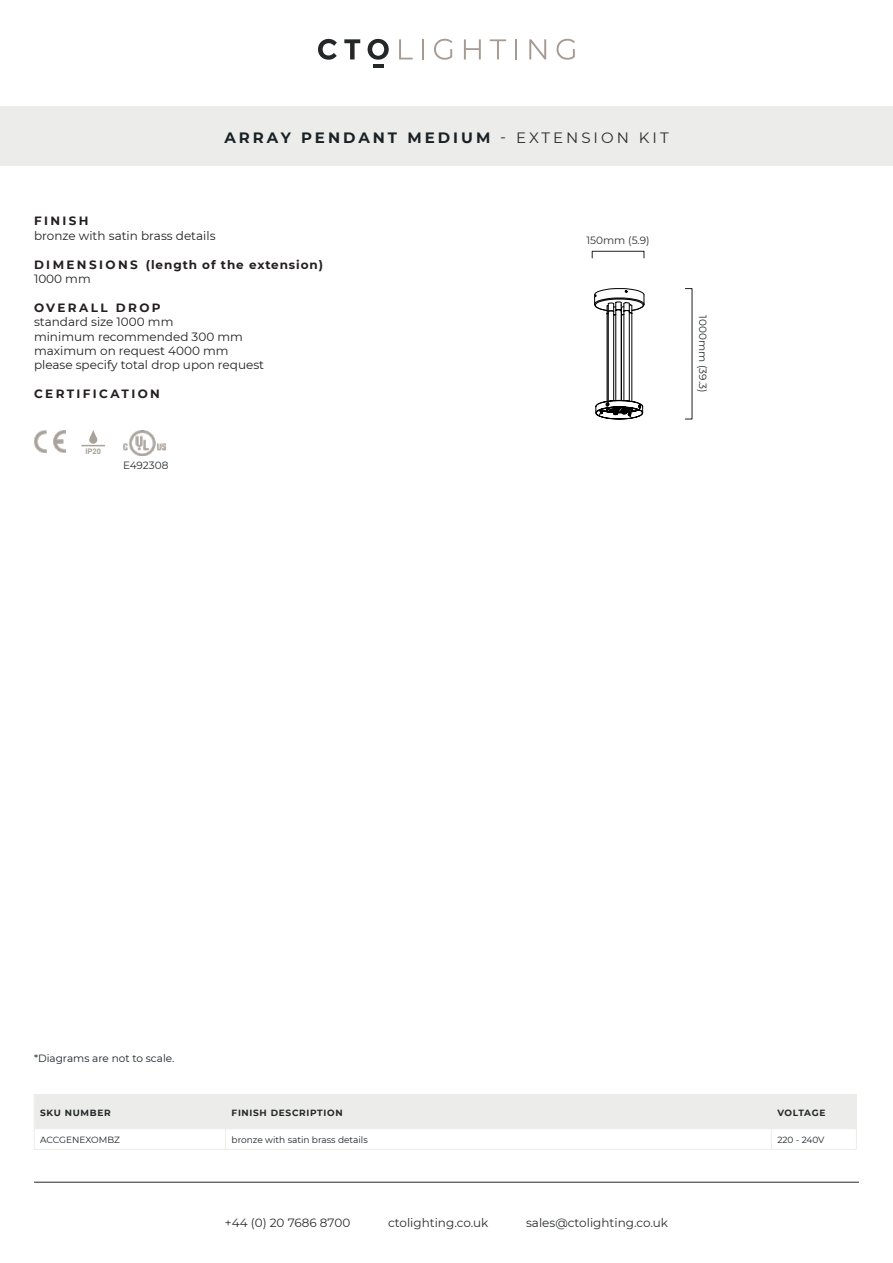
<style>
.page{position:relative;width:893px;height:1263px;background:#fff}
.page>*{position:absolute;margin:0;border:0;box-sizing:border-box;transform-origin:0 0}
.t1{font:700 15px "Montserrat";letter-spacing:.2em;color:#1a2226}
.t2{font:12px/14.4px "Montserrat";color:#231f20}
.t3{font:12px "Montserrat";color:#2a2c2e}
.t4{font:700 12px "Montserrat";letter-spacing:.075em;color:#231f20}
.t5{font:700 12px "Montserrat";letter-spacing:.195em;color:#231f20}
.t6{font:10.5px "Montserrat";color:#2a2c2e}
.t7{font:10.5px "Montserrat";color:#1a2226}
.t8{font:9px "Montserrat";color:#1a2226}
.t9{font:700 9px "Montserrat";letter-spacing:.075em;color:#242728}
.t10{font:700 7.65px "Arial";color:#a9a29a}
.s1{font-weight:400;color:#2a2c2e}
</style>
<div class="page">
<hr style="left:34px;top:1182px;width:825px;height:1px;background:#242728">
<hr style="left:373px;top:64px;width:11px;height:4px;background:#242728">
<svg style="left:318px;top:39px;width:19px;height:21px"></svg>
<svg style="left:344px;top:39px;width:16px;height:20px"></svg>
<svg style="left:368px;top:39px;width:21px;height:21px"></svg>
<hr style="left:422px;top:39px;width:2px;height:20px;background:#a79a93">
<svg style="left:434px;top:39px;width:18px;height:21px"></svg>
<svg style="left:464px;top:39px;width:17px;height:20px"></svg>
<svg style="left:490px;top:39px;width:16px;height:20px"></svg>
<hr style="left:515px;top:39px;width:2px;height:20px;background:#a79a93">
<svg style="left:529px;top:39px;width:17px;height:20px"></svg>
<svg style="left:557px;top:39px;width:18px;height:21px"></svg>
<svg style="left:399px;top:39px;width:14px;height:20px"></svg>
<div style="left:0;top:106px;width:893px;height:60px;background:#ecedea"></div>
<svg style="left:34px;top:1094px;width:823px;height:55px"></svg>
<hr style="left:34px;top:1149px;width:192px;height:1px;background:#ecedea">
<hr style="left:226px;top:1149px;width:545px;height:1px;background:#ecedea">
<hr style="left:771px;top:1149px;width:86px;height:1px;background:#ecedea">
<svg style="left:594px;top:288px;width:51px;height:132px"></svg>
<img style="left:34px;top:430px;width:32px;height:23px">
<svg style="left:81px;top:430px;width:24px;height:16px"></svg>
<img style="left:124px;top:430px;width:42px;height:26px">
<div style="left:592px;top:251px;width:52px;height:7px;border:1px solid #231f20"></div>
<p class="t1" style="left:224px;top:127px;width:446px">ARRAY PENDANT MEDIUM <span class="s1">- EXTENSION KIT</span></p>
<p class="t5" style="left:34px;top:212px;width:56px">FINISH</p>
<p class="t2" style="left:34px;top:228px;width:183px">bronze with satin brass details</p>
<p class="t4" style="left:34px;top:256px;width:290px">D I M E N S I O N S (length of the extension)</p>
<p class="t2" style="left:34px;top:271px;width:58px">1000 mm</p>
<p class="t5" style="left:34px;top:299px;width:128px">OVERALL DROP</p>
<p class="t2" style="left:34px;top:314px;width:232px">standard size 1000 mm<br>minimum recommended 300 mm maximum on request 4000 mm please specify total drop upon request</p>
<p class="t5" style="left:34px;top:385px;width:127px">CERTIFICATION</p>
<p class="t10" style="left:85px;top:447px;width:17px">IP20</p>
<p class="t6" style="left:123px;top:458px;width:47px">E492308</p>
<p class="t6" style="left:586px;top:233px;width:65px">150mm (5.9)</p>
<p class="t6" style="left:710px;top:315px;width:79px;rotate:90deg">1000mm (39.3)</p>
<p class="t7" style="left:34px;top:1051px;width:142px">*Diagrams are not to scale.</p>
<p class="t9" style="left:40px;top:1106px;width:72px">SKU NUMBER</p>
<p class="t9" style="left:232px;top:1106px;width:113px">FINISH DESCRIPTION</p>
<p class="t9" style="left:777px;top:1106px;width:50px">VOLTAGE</p>
<p class="t8" style="left:40px;top:1134px;width:81px">ACCGENEXOMBZ</p>
<p class="t8" style="left:232px;top:1134px;width:138px">bronze with satin brass details</p>
<p class="t8" style="left:777px;top:1134px;width:49px">220 - 240V</p>
<p class="t3" style="left:225px;top:1214px;width:127px">+44 (0) 20 7686 8700</p>
<p class="t3" style="left:388px;top:1214px;width:102px">ctolighting.co.uk</p>
<p class="t3" style="left:526px;top:1214px;width:143px">sales@ctolighting.co.uk</p>
</div>
